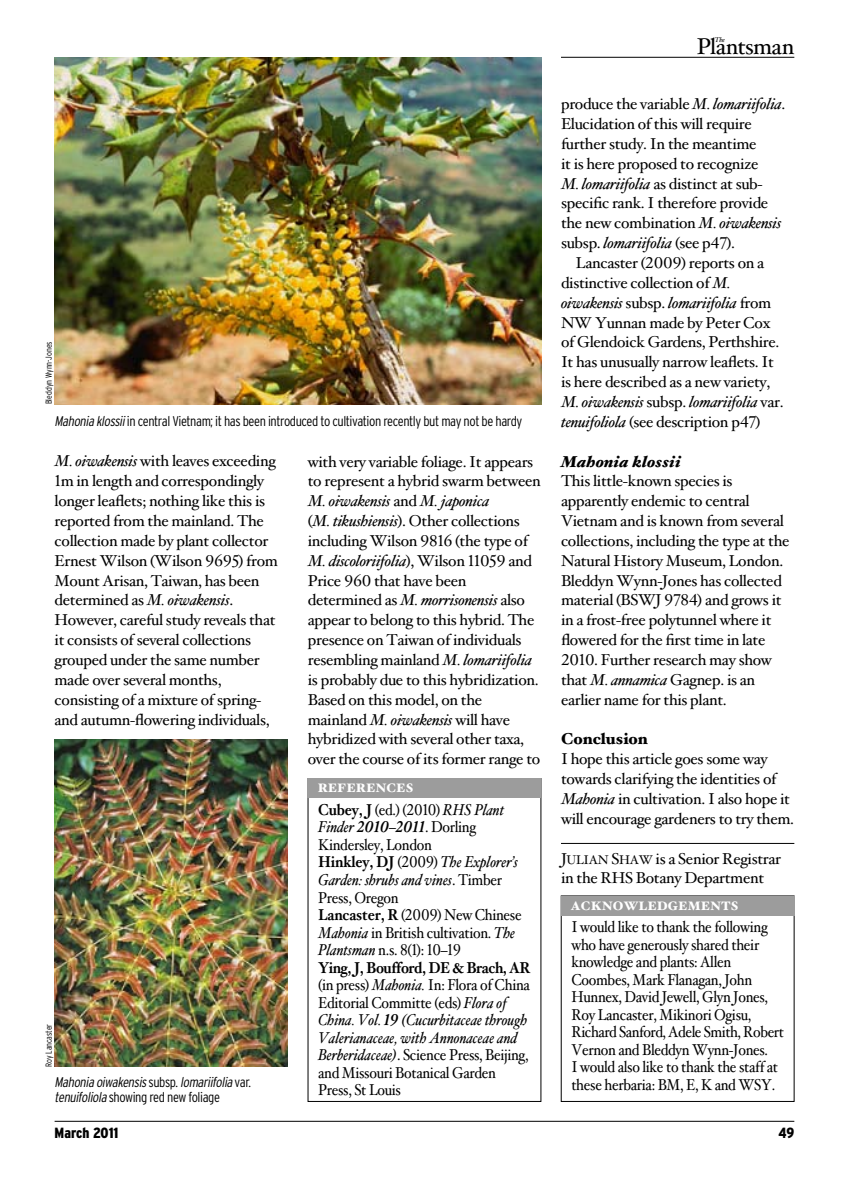
<style>
.page{position:relative;width:844px;height:1191px;background:#fff}
.page>*{position:absolute;margin:0;border:0;box-sizing:border-box;transform-origin:0 0}
.t1{font:22.93px "Hoefler Text";letter-spacing:-.03em;color:#000}
.t2{font:15.75px/19.8px "Hoefler Text";letter-spacing:-.02em;color:#000}
.t3{font:15.75px/17.5px "Hoefler Text";letter-spacing:-.02em;color:#000;scale:.9 1}
.t4{font:italic 900 15.75px "Hoefler Text";color:#000}
.t5{font:900 15.75px "Hoefler Text";color:#000}
.t6{font:900 condensed 14.7px "Interstate";color:#000}
.t7{font:300 condensed 14px "Interstate";letter-spacing:-.03em;color:#000}
.t8{font:italic 300 condensed 14px/14.9px "Interstate";color:#000}
.t9{font:900 12.25px "Hoefler Text";letter-spacing:.015em;color:#fff}
.t10{font:300 condensed 8.75px "Interstate";letter-spacing:-.005em;color:#000}
.t11{font:italic 7px "Hoefler Text";color:#000}
.s1{font-style:italic}
.s2{font-style:normal}
.s3{font-weight:700}
.s4{font-family:"Hoefler Text Roman SC800"}
.s5{font-family:"Hoefler Text Roman SC800";font-size:12.6px}
</style>
<div class="page">
<hr style="left:561px;top:57px;width:233px;height:1px;background:#000">
<hr style="left:55px;top:1121px;width:739px;height:1px;background:#000">
<hr style="left:561px;top:843px;width:233px;height:1px;background:#000">
<div style="left:561px;top:895px;width:233px;height:20px;background:#9c9c9c"></div>
<div style="left:308px;top:778px;width:233px;height:20px;background:#9c9c9c"></div>
<img style="left:55px;top:57px;width:486px;height:347px">
<img style="left:55px;top:740px;width:233px;height:326px">
<p class="t10" style="left:44px;top:404px;width:64px;rotate:-90deg">Bleddyn Wynn-Jones</p>
<p class="t7" style="left:55px;top:413px;width:469px"><span class="s1">Mahoniaklossii</span>in central Vietnam; it has been introduced to cultivation recently but may not be hardy</p>
<p class="t2" style="left:55px;top:452px;width:225px"><span class="s1">M. oiwakensis</span> with leaves exceeding 1m in length and correspondingly longer leaflets; nothing like this is reported from the mainland. The collection made by plant collector Ernest Wilson (Wilson 9695) from Mount Arisan, Taiwan, has been determined as <span class="s1">M. oiwakensis</span>.<br>However, careful study reveals that it consists of several collections grouped under the same number made over several months, consisting of a mixture of spring&shy;and autumn-flowering individuals,</p>
<p class="t2" style="left:308px;top:452px;width:234px">with very variable foliage. It appears to represent a hybrid swarm between <span class="s1">M. oiwakensis</span> and <span class="s1">M. japonica<br></span>(<span class="s1">M. tikushiensis</span>). Other collections including Wilson 9816 (the type of <span class="s1">M. discoloriifolia</span>), Wilson 11059 and Price 960 that have been determined as <span class="s1">M. morrisonensis</span> also appear to belong to this hybrid. The presence on Taiwan of individuals resembling mainland <span class="s1">M. lomariifolia </span>is probably due to this hybridization.<br>Based on this model, on the mainland <span class="s1">M. oiwakensis</span> will have hybridized with several other taxa, over the course of its former range to</p>
<p class="t10" style="left:44px;top:1067px;width:45px;rotate:-90deg">Roy Lancaster</p>
<p class="t8" style="left:55px;top:1075px;width:198px">Mahonia oiwakensis<span class="s2">s u b s p .</span> lomariifolia<span class="s2">v a r. </span>tenuifoliola<span class="s2">showing red new foliage</span></p>
<p class="t9" style="left:317px;top:780px;width:97px">REFERENCES</p>
<p class="t3" style="left:318px;top:801px;width:237px"><span class="s3">Cubey, J</span> (ed.) (2010) <span class="s1">RHS Plant<br>Finder 2010–2011</span>. Dorling<br>Kindersley, London<br><span class="s3">Hinkley, DJ</span> (2009) <span class="s1">The Explorer’s<br>Garden: shrubs and vines</span>. Timber<br>Press, Oregon<br><span class="s3">Lancaster, R</span> (2009) New Chinese<br><span class="s1">Mahonia</span> in British cultivation. <span class="s1">The<br>Plantsman</span> n.s. 8(1): 10–19<br><span class="s3">Ying, J, Boufford, DE &amp; Brach, AR </span>(in press) <span class="s1">Mahonia.</span> In: Flora of China<br>Editorial Committe (eds) <span class="s1">Flora of<br>China. Vol. 19 (Cucurbitaceae through<br>Valerianaceae, with Annonaceae and<br>Berberidaceae)</span>. Science Press, Beijing, and Missouri Botanical Garden<br>Press, St Louis</p>
<p class="t11" style="left:714px;top:36px;width:12px">The</p>
<h1 class="t1" style="left:696px;top:33px;width:99px">Plantsman</h1>
<p class="t2" style="left:561px;top:94px;width:226px">produce the variable <span class="s1">M. lomariifolia</span>.<br>Elucidation of this will require further study. In the meantime<br>it is here proposed to recognize<br><span class="s1">M. lomariifolia</span> as distinct at sub&shy;specific rank. I therefore provide the new combination <span class="s1">M. oiwakensis </span>subsp. <span class="s1">lomariifolia</span> (see p47).</p>
<p class="t2" style="left:561px;top:253px;width:224px;text-indent:15px">Lancaster (2009) reports on a distinctive collection of <span class="s1">M. oiwakensis</span> subsp. <span class="s1">lomariifolia</span> from NW Yunnan made by Peter Cox of Glendoick Gardens, Perthshire.<br>It has unusually narrow leaflets. It is here described as a new variety, <span class="s1">M. oiwakensis</span> subsp. <span class="s1">lomariifolia</span> var. <span class="s1">tenuifoliola</span> (see description p47)</p>
<p class="t4" style="left:561px;top:451px;width:122px">Mahonia klossii</p>
<p class="t2" style="left:561px;top:472px;width:230px">This little-known species is apparently endemic to central<br>Vietnam and is known from several collections, including the type at the<br>Natural History Museum, London.<br>Bleddyn Wynn-Jones has collected material (BSWJ 9784) and grows it in a frost-free polytunnel where it flowered for the first time in late<br>2010. Further research may show that <span class="s1">M. annamica</span> Gagnep. is an earlier name for this plant.</p>
<p class="t5" style="left:561px;top:729px;width:88px">CONCLUSION</p>
<p class="t2" style="left:561px;top:749px;width:234px">I hope this article goes some way towards clarifying the identities of <span class="s1">Mahonia</span> in cultivation. I also hope it will encourage gardeners to try them.</p>
<p class="t2" style="left:561px;top:849px;width:221px"><span class="s4">J</span><span class="s5">ULIAN</span> <span class="s4">S</span><span class="s5">HAW</span> is a Senior Registrar in the RHS Botany Department</p>
<p class="t3" style="left:571px;top:918px;width:238px">I would like to thank the following who have generously shared their knowledge and plants: Allen<br>Coombes, Mark Flanagan, John<br>Hunnex, David Jewell, Glyn Jones,<br>Roy Lancaster, Mikinori Ogisu,<br>Richard Sanford, Adele Smith, Robert<br>Vernon and Bleddyn Wynn-Jones.<br>I would also like to thank the staff at these herbaria: BM, E, K and WSY.</p>
<p class="t9" style="left:570px;top:898px;width:169px">ACKNOWLEDGEMENTS</p>
<p class="t6" style="left:55px;top:1125px;width:65px">March 2011</p>
<p class="t6" style="left:778px;top:1125px;width:17px">49</p>
</div>
